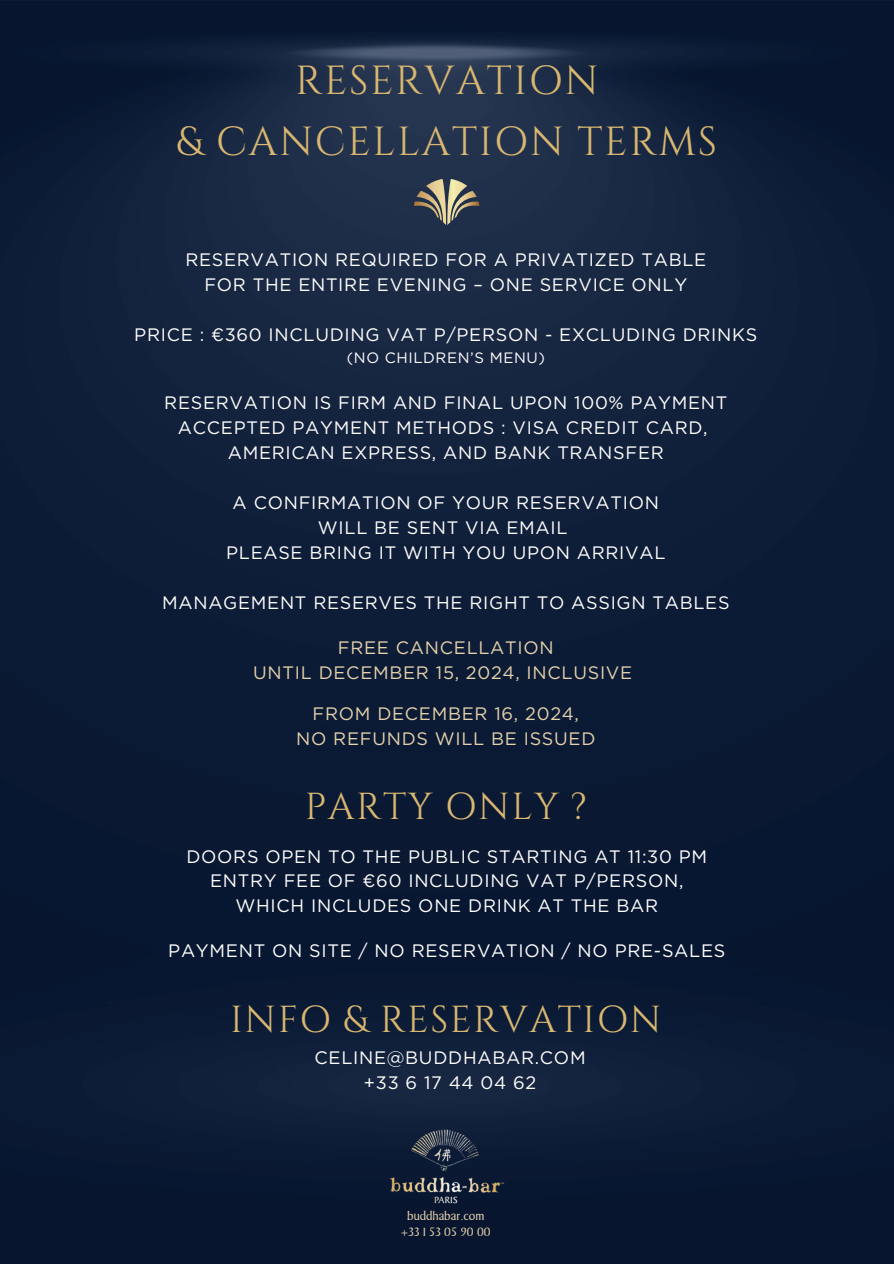
<style>
.page{position:relative;width:894px;height:1264px;background:#fff}
.page>*{position:absolute;margin:0;border:0;box-sizing:border-box;transform-origin:0 0}
.t1{font:40.5px "Cinzel";letter-spacing:.04em;color:#d8b770}
.t2{font:37.5px "Cinzel";letter-spacing:.04em;color:#d8b770}
.t3{font:18px/25px "Gotham";letter-spacing:.04em;color:#fff;text-align:center}
.t4{font:18px/25px "Gotham";letter-spacing:.04em;color:#e5d2ac;text-align:center}
.t5{font:15px "Gotham";letter-spacing:.04em;color:#fff}
.t6{font:12px "Baker Signet";color:#e5d2ac}
</style>
<div class="page">
<img style="left:0;top:0;width:893px;height:1263px">
<svg style="left:414px;top:179px;width:65px;height:46px;background:#696a64"></svg>
<img style="left:364px;top:1089px;width:164px;height:164px">
<p class="t1" style="left:295px;top:55px;width:305px">RESERVATION</p>
<h1 class="t1" style="left:176px;top:116px;width:542px">&amp; CANCELLATION TERMS</h1>
<p class="t3" style="left:185px;top:247px;width:522px">RESERVATION REQUIRED FOR A PRIVATIZED TABLE<br>FOR THE ENTIRE EVENING – ONE SERVICE ONLY</p>
<p class="t3" style="left:134px;top:322px;width:624px">PRICE : €360 INCLUDING VAT P/PERSON - EXCLUDING DRINKS</p>
<p class="t5" style="left:347px;top:348px;width:200px">(NO CHILDREN’S MENU)</p>
<p class="t3" style="left:164px;top:390px;width:564px">RESERVATION IS FIRM AND FINAL UPON 100% PAYMENT<br>ACCEPTED PAYMENT METHODS : VISA CREDIT CARD,<br>AMERICAN EXPRESS, AND BANK TRANSFER</p>
<p class="t3" style="left:226px;top:490px;width:440px">A CONFIRMATION OF YOUR RESERVATION<br>WILL BE SENT VIA EMAIL<br>PLEASE BRING IT WITH YOU UPON ARRIVAL</p>
<p class="t3" style="left:162px;top:590px;width:568px">MANAGEMENT RESERVES THE RIGHT TO ASSIGN TABLES</p>
<p class="t4" style="left:253px;top:635px;width:380px">FREE CANCELLATION<br>UNTIL DECEMBER 15, 2024, INCLUSIVE</p>
<p class="t4" style="left:296px;top:701px;width:300px">FROM DECEMBER 16, 2024,<br>NO REFUNDS WILL BE ISSUED</p>
<h1 class="t2" style="left:304px;top:782px;width:284px">PARTY ONLY ?</h1>
<p class="t3" style="left:186px;top:843px;width:522px">DOORS OPEN TO THE PUBLIC STARTING AT 11:30 PM<br>ENTRY FEE OF €60 INCLUDING VAT P/PERSON,<br>WHICH INCLUDES ONE DRINK AT THE BAR</p>
<h1 class="t3" style="left:168px;top:938px;width:558px">PAYMENT ON SITE / NO RESERVATION / NO PRE-SALES</h1>
<h2 class="t2" style="left:230px;top:995px;width:432px">INFO &amp; RESERVATION</h2>
<p class="t3" style="left:314px;top:1045px;width:272px">CELINE@BUDDHABAR.COM +33 6 17 44 04 62</p>
<h2 class="t6" style="left:407px;top:1209px;width:79px">buddhabar.com</h2>
<h1 class="t6" style="left:401px;top:1225px;width:91px">+33 1 53 05 90 00</h1>
</div>
